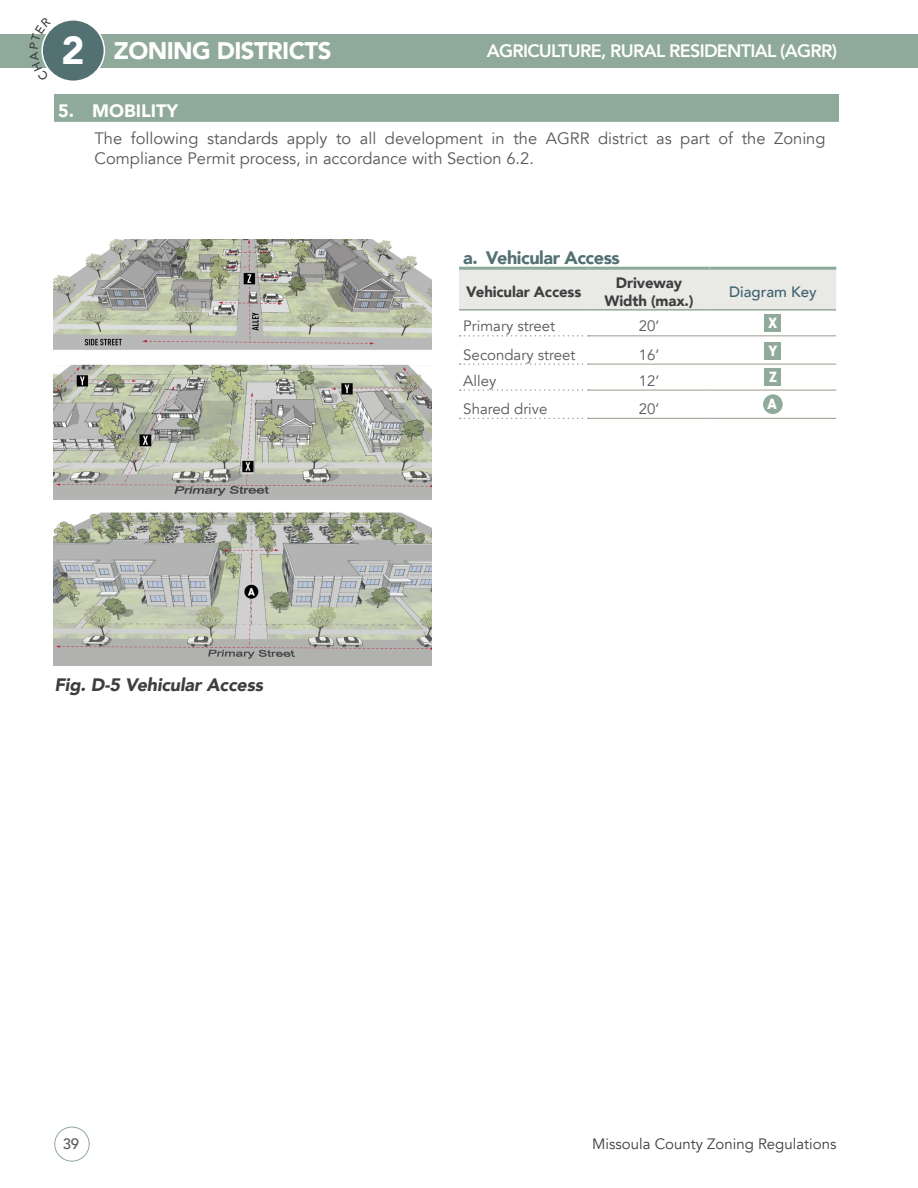
<style>
.page{position:relative;width:918px;height:1188px;background:#fff}
.page>*{position:absolute;margin:0;border:0;box-sizing:border-box;transform-origin:0 0}
.t1{font:900 24px "Avenir";letter-spacing:-.025em;color:#fff}
.t2{font:800 18px "Avenir";color:#fff}
.t3{font:italic 900 18px "Avenir";letter-spacing:-.01em;color:#3e3e3f}
.t4{font:900 18px "Avenir";letter-spacing:-.025em;color:#537173}
.t5{font:900 18px "Avenir";color:#fff}
.t6{font:16.5px/19.8px "Avenir";color:#57585a}
.t7{font:15px "Avenir";color:#57585a}
.t8{font:900 15px/18px "Avenir";letter-spacing:-.01em;color:#3e3e3f;text-align:center}
.t9{font:15px "Avenir";color:#3e3e3f}
.t10{font:500 15px "Avenir";color:#3d606e}
.t11{font:800 15px "DIN2014";color:#fff}
.t12{font:500 15px "Avenir";color:#57585a}
.s1{font-size:39px}
</style>
<div class="page">
<div style="left:0;top:34px;width:918px;height:33px;background:#8fa99b"></div>
<div style="left:42px;top:20px;width:62px;height:61px;background:#537173;border-radius:50%"></div>
<div style="left:41px;top:19px;width:64px;height:63px;border:2px solid #fff;border-radius:50%"></div>
<div style="left:54px;top:1127px;width:36px;height:35px;border:1px solid #8fa99b;border-radius:50%"></div>
<div style="left:459px;top:270px;width:377px;height:39px;background:#e9e9e6"></div>
<hr style="left:459px;top:309px;width:130px;height:2px;background:#8fa99b">
<hr style="left:589px;top:309px;width:121px;height:2px;background:#8fa99b">
<hr style="left:710px;top:309px;width:126px;height:2px;background:#8fa99b">
<svg style="left:460px;top:335px;width:129px;height:2px"></svg>
<svg style="left:460px;top:363px;width:129px;height:2px"></svg>
<svg style="left:460px;top:389px;width:129px;height:2px"></svg>
<svg style="left:460px;top:418px;width:129px;height:1px"></svg>
<hr style="left:589px;top:335px;width:121px;height:1px;background:#a6a79b">
<hr style="left:710px;top:335px;width:126px;height:1px;background:#a6a79b">
<hr style="left:589px;top:364px;width:121px;height:1px;background:#a6a79b">
<hr style="left:710px;top:364px;width:126px;height:1px;background:#a6a79b">
<hr style="left:589px;top:390px;width:121px;height:1px;background:#a6a79b">
<hr style="left:710px;top:390px;width:126px;height:1px;background:#a6a79b">
<hr style="left:589px;top:418px;width:121px;height:1px;background:#a6a79b">
<hr style="left:710px;top:418px;width:126px;height:1px;background:#a6a79b">
<hr style="left:459px;top:267px;width:130px;height:3px;background:#8fa99b">
<hr style="left:589px;top:267px;width:121px;height:3px;background:#8fa99b">
<hr style="left:710px;top:267px;width:126px;height:3px;background:#8fa99b">
<div style="left:765px;top:314px;width:16px;height:18px;background:#8fa99b"></div>
<div style="left:765px;top:342px;width:16px;height:18px;background:#8fa99b"></div>
<div style="left:765px;top:368px;width:16px;height:18px;background:#8fa99b"></div>
<div style="left:763px;top:394px;width:20px;height:20px;background:#8fa99b;border-radius:50%"></div>
<div style="left:54px;top:94px;width:785px;height:27px;background:#8fa99b"></div>
<hr style="left:54px;top:120px;width:785px;height:2px;background:#8fa99b">
<img style="left:54px;top:239px;width:378px;height:427px">
<svg style="left:29px;top:28px;width:22px;height:45px"></svg>
<h1 class="t1" style="left:61px;top:30px;width:272px"><span class="s1">2</span> Zoning Districts</h1>
<p class="t2" style="left:487px;top:37px;width:37px">AGRICULTURE</p>
<p class="t2" style="left:601px;top:37px;width:21px">, RURAL</p>
<p class="t2" style="left:669px;top:37px;width:11px">RESIDENTIAL</p>
<p class="t2" style="left:780px;top:37px;width:30px">(AGRR</p>
<p class="t2" style="left:832px;top:37px;width:7px">)</p>
<p class="t5" style="left:58px;top:95px;width:121px">5. MOBILITY</p>
<p class="t6" style="left:94px;top:129px;width:733px">The following standards apply to all development in the AGRR district as part of the Zoning<br>Compliance Permit process, in accordance with Section 6.2.</p>
<p class="t3" style="left:54px;top:670px;width:210px">Fig. D-5 Vehicular Access</p>
<p class="t12" style="left:63px;top:1131px;width:18px">39</p>
<p class="t4" style="left:463px;top:242px;width:158px">a. Vehicular Access</p>
<p class="t8" style="left:466px;top:282px;width:117px">Vehicular Access</p>
<p class="t8" style="left:605px;top:273px;width:91px">Driveway<br>Width (max.)</p>
<p class="t10" style="left:729px;top:278px;width:89px">Diagram Key</p>
<p class="t7" style="left:463px;top:317px;width:93px">Primary street</p>
<p class="t7" style="left:639px;top:317px;width:22px">20’</p>
<p class="t11" style="left:768px;top:313px;width:11px">X</p>
<p class="t7" style="left:463px;top:346px;width:114px">Secondary street</p>
<p class="t7" style="left:639px;top:346px;width:22px">16’</p>
<p class="t11" style="left:768px;top:341px;width:10px">Y</p>
<p class="t7" style="left:463px;top:372px;width:35px">Alley</p>
<p class="t7" style="left:639px;top:372px;width:22px">12’</p>
<p class="t11" style="left:769px;top:367px;width:9px">Z</p>
<p class="t7" style="left:463px;top:400px;width:86px">Shared drive</p>
<p class="t7" style="left:639px;top:400px;width:22px">20’</p>
<p class="t11" style="left:767px;top:394px;width:11px">A</p>
<p class="t9" style="left:592px;top:1135px;width:246px">Missoula County Zoning Regulations</p>
</div>
